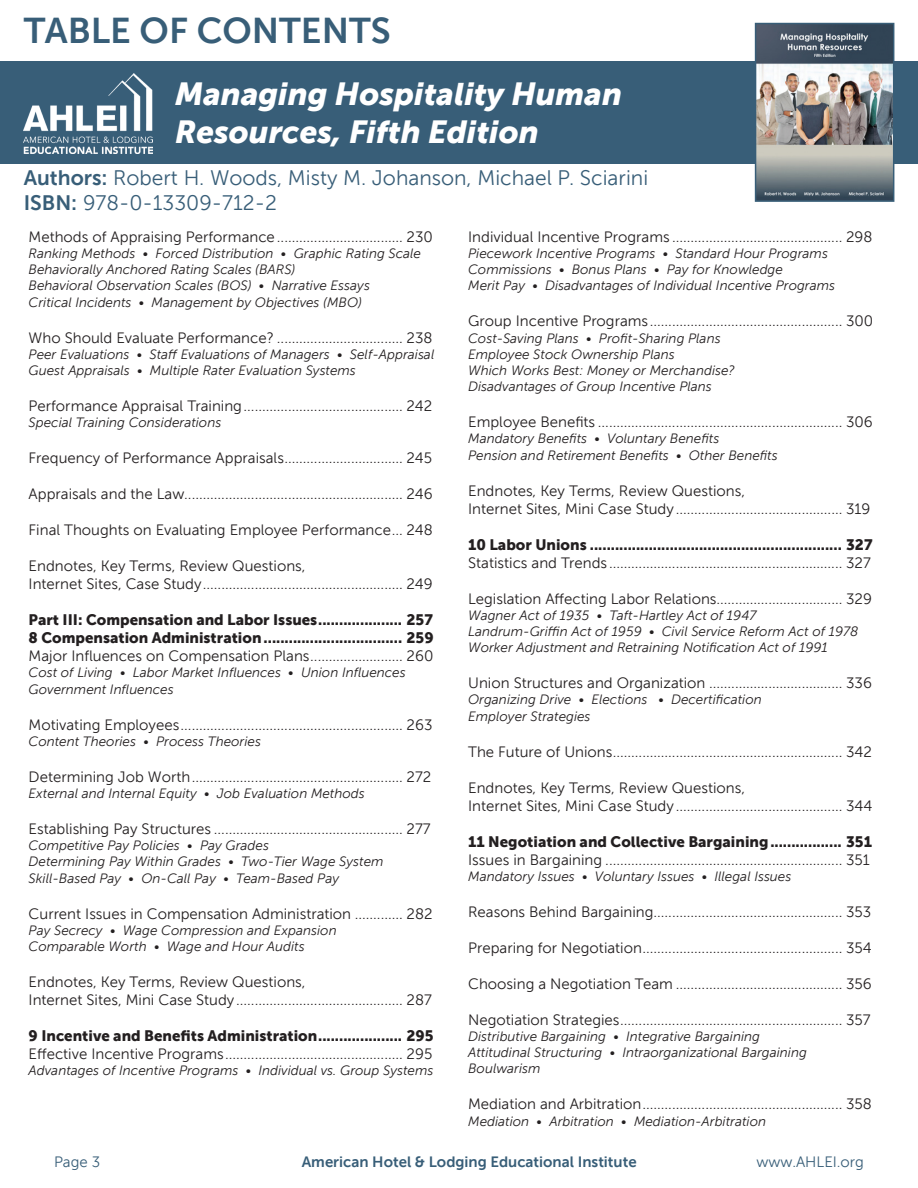
<style>
.page{position:relative;width:918px;height:1188px;background:#fff}
.page>*{position:absolute;margin:0;border:0;box-sizing:border-box;transform-origin:0 0}
.t1{font:36px "Museo Sans 700";color:#385e78}
.t2{font:italic 31.5px/37.8px "Museo Sans 900";color:#fff}
.t3{font:21px "Museo Sans 300";color:#385e78}
.t4{font:15px "Museo Sans 300";color:#231f20}
.t5{font:15px "Museo Sans 900";color:#231f20}
.t6{font:15px "Museo Sans 700";color:#385e78}
.t7{font:15px "Museo Sans 300";color:#385e78}
.t8{font:italic 13.5px/16.2px "Museo Sans 300";color:#231f20}
.s1{font-family:"Museo Sans 700"}
</style>
<div class="page">
<div style="left:0;top:61px;width:918px;height:102px;background:#385e78"></div>
<img style="left:758px;top:26px;width:133px;height:173px">
<div style="left:755px;top:23px;width:139px;height:179px;border:2px solid #385e78"></div>
<img style="left:24px;top:73px;width:129px;height:81px">
<p class="t1" style="left:24px;top:11px;width:368px">TABLE OF CONTENTS</p>
<p class="t2" style="left:175px;top:75px;width:449px">Managing Hospitality Human<br>Resources, Fifth Edition</p>
<p class="t3" style="left:24px;top:166px;width:626px"><span class="s1">Authors:</span> Robert H. Woods, Misty M. Johanson, Michael P. Sciarini</p>
<p class="t3" style="left:24px;top:191px;width:255px"><span class="s1">ISBN:</span> 978-0-13309-712-2</p>
<p class="t4" style="left:29px;top:228px;width:406px">Methods of Appraising Performance.................................. 230</p>
<p class="t8" style="left:29px;top:245px;width:394px">Ranking Methods • Forced Distribution • Graphic Rating Scale</p>
<p class="t8" style="left:29px;top:261px;width:268px">Behaviorally Anchored Rating Scales (BARS)</p>
<p class="t8" style="left:29px;top:278px;width:343px">Behavioral Observation Scales (BOS) • Narrative Essays</p>
<p class="t8" style="left:29px;top:294px;width:335px">Critical Incidents • Management by Objectives (MBO)</p>
<p class="t4" style="left:29px;top:329px;width:405px">Who Should Evaluate Performance? .................................. 238</p>
<p class="t8" style="left:29px;top:346px;width:407px">Peer Evaluations • Staff Evaluations of Managers • Self-Appraisal<br>Guest Appraisals • Multiple Rater Evaluation Systems</p>
<p class="t4" style="left:29px;top:398px;width:405px">Performance Appraisal Training........................................... 242</p>
<p class="t8" style="left:29px;top:414px;width:194px">Special Training Considerations</p>
<p class="t4" style="left:29px;top:450px;width:405px">Frequency of Performance Appraisals................................ 245</p>
<p class="t4" style="left:29px;top:486px;width:406px">Appraisals and the Law........................................................... 246</p>
<p class="t4" style="left:29px;top:522px;width:406px">Final Thoughts on Evaluating Employee Performance... 248</p>
<p class="t4" style="left:29px;top:558px;width:278px">Endnotes, Key Terms, Review Questions,</p>
<p class="t4" style="left:29px;top:576px;width:406px">Internet Sites, Case Study...................................................... 249</p>
<p class="t5" style="left:29px;top:611px;width:406px">Part III: Compensation and Labor Issues.................... 257</p>
<p class="t5" style="left:29px;top:629px;width:407px">8 Compensation Administration................................. 259</p>
<p class="t4" style="left:29px;top:648px;width:406px">Major Influences on Compensation Plans......................... 260</p>
<p class="t8" style="left:29px;top:665px;width:379px">Cost of Living • Labor Market Influences • Union Influences<br>Government Influences</p>
<p class="t4" style="left:29px;top:716px;width:405px">Motivating Employees............................................................ 263</p>
<p class="t8" style="left:29px;top:733px;width:234px">Content Theories • Process Theories</p>
<p class="t4" style="left:29px;top:768px;width:404px">Determining Job Worth......................................................... 272</p>
<p class="t8" style="left:29px;top:785px;width:338px">External and Internal Equity • Job Evaluation Methods</p>
<p class="t4" style="left:29px;top:821px;width:404px">Establishing Pay Structures ................................................... 277</p>
<p class="t8" style="left:29px;top:837px;width:242px">Competitive Pay Policies • Pay Grades</p>
<p class="t8" style="left:29px;top:854px;width:356px">Determining Pay Within Grades • Two-Tier Wage System</p>
<p class="t8" style="left:29px;top:870px;width:312px">Skill-Based Pay • On-Call Pay • Team-Based Pay</p>
<p class="t4" style="left:29px;top:905px;width:405px">Current Issues in Compensation Administration ............. 282</p>
<p class="t8" style="left:29px;top:922px;width:310px">Pay Secrecy • Wage Compression and Expansion</p>
<p class="t8" style="left:29px;top:938px;width:278px">Comparable Worth • Wage and Hour Audits</p>
<p class="t4" style="left:29px;top:974px;width:278px">Endnotes, Key Terms, Review Questions,</p>
<p class="t4" style="left:29px;top:992px;width:405px">Internet Sites, Mini Case Study............................................. 287</p>
<p class="t5" style="left:29px;top:1027px;width:407px">9 Incentive and Benefits Administration.................... 295</p>
<p class="t4" style="left:29px;top:1046px;width:405px">Effective Incentive Programs................................................ 295</p>
<p class="t8" style="left:29px;top:1062px;width:406px">Advantages of Incentive Programs • Individual vs. Group Systems</p>
<p class="t4" style="left:468px;top:228px;width:406px">Individual Incentive Programs .............................................. 298</p>
<p class="t8" style="left:468px;top:245px;width:361px">Piecework Incentive Programs • Standard Hour Programs<br>Commissions • Bonus Plans • Pay for Knowledge</p>
<p class="t8" style="left:468px;top:278px;width:368px">Merit Pay • Disadvantages of Individual Incentive Programs</p>
<p class="t4" style="left:468px;top:313px;width:407px">Group Incentive Programs.................................................... 300</p>
<p class="t8" style="left:468px;top:330px;width:254px">Cost-Saving Plans • Profit-Sharing Plans</p>
<p class="t8" style="left:468px;top:346px;width:208px">Employee Stock Ownership Plans</p>
<p class="t8" style="left:468px;top:362px;width:268px">Which Works Best: Money or Merchandise?</p>
<p class="t8" style="left:468px;top:378px;width:245px">Disadvantages of Group Incentive Plans</p>
<p class="t4" style="left:468px;top:414px;width:406px">Employee Benefits .................................................................. 306</p>
<p class="t8" style="left:468px;top:431px;width:253px">Mandatory Benefits • Voluntary Benefits</p>
<p class="t8" style="left:468px;top:447px;width:311px">Pension and Retirement Benefits • Other Benefits</p>
<p class="t4" style="left:468px;top:482px;width:278px">Endnotes, Key Terms, Review Questions,</p>
<p class="t4" style="left:468px;top:500px;width:404px">Internet Sites, Mini Case Study............................................. 319</p>
<p class="t5" style="left:468px;top:536px;width:406px">10 Labor Unions ............................................................ 327</p>
<p class="t4" style="left:468px;top:554px;width:404px">Statistics and Trends ............................................................... 327</p>
<p class="t4" style="left:468px;top:590px;width:405px">Legislation Affecting Labor Relations.................................. 329</p>
<p class="t8" style="left:468px;top:607px;width:290px">Wagner Act of 1935 • Taft-Hartley Act of 1947</p>
<p class="t8" style="left:468px;top:623px;width:392px">Landrum-Griffin Act of 1959 • Civil Service Reform Act of 1978<br>Worker Adjustment and Retraining Notification Act of 1991</p>
<p class="t4" style="left:468px;top:675px;width:405px">Union Structures and Organization .................................... 336</p>
<p class="t8" style="left:468px;top:692px;width:295px">Organizing Drive • Elections • Decertification</p>
<p class="t8" style="left:468px;top:708px;width:124px">Employer Strategies</p>
<p class="t4" style="left:468px;top:743px;width:405px">The Future of Unions.............................................................. 342</p>
<p class="t4" style="left:468px;top:779px;width:278px">Endnotes, Key Terms, Review Questions,</p>
<p class="t4" style="left:468px;top:797px;width:406px">Internet Sites, Mini Case Study............................................. 344</p>
<p class="t5" style="left:468px;top:833px;width:405px">11 Negotiation and Collective Bargaining................. 351</p>
<p class="t4" style="left:468px;top:851px;width:403px">Issues in Bargaining ................................................................ 351</p>
<p class="t8" style="left:468px;top:868px;width:325px">Mandatory Issues • Voluntary Issues • Illegal Issues</p>
<p class="t4" style="left:468px;top:903px;width:405px">Reasons Behind Bargaining................................................... 353</p>
<p class="t4" style="left:468px;top:939px;width:405px">Preparing for Negotiation...................................................... 354</p>
<p class="t4" style="left:468px;top:975px;width:405px">Choosing a Negotiation Team ............................................. 356</p>
<p class="t4" style="left:468px;top:1011px;width:404px">Negotiation Strategies............................................................ 357</p>
<p class="t8" style="left:468px;top:1028px;width:293px">Distributive Bargaining • Integrative Bargaining</p>
<p class="t8" style="left:468px;top:1044px;width:340px">Attitudinal Structuring • Intraorganizational Bargaining<br>Boulwarism</p>
<p class="t4" style="left:468px;top:1096px;width:405px">Mediation and Arbitration...................................................... 358</p>
<p class="t8" style="left:468px;top:1113px;width:299px">Mediation • Arbitration • Mediation-Arbitration</p>
<p class="t7" style="left:54px;top:1154px;width:48px">Page 3</p>
<p class="t6" style="left:302px;top:1154px;width:336px">American Hotel &amp; Lodging Educational Institute</p>
<p class="t7" style="left:756px;top:1154px;width:109px">www.AHLEI.org</p>
</div>
